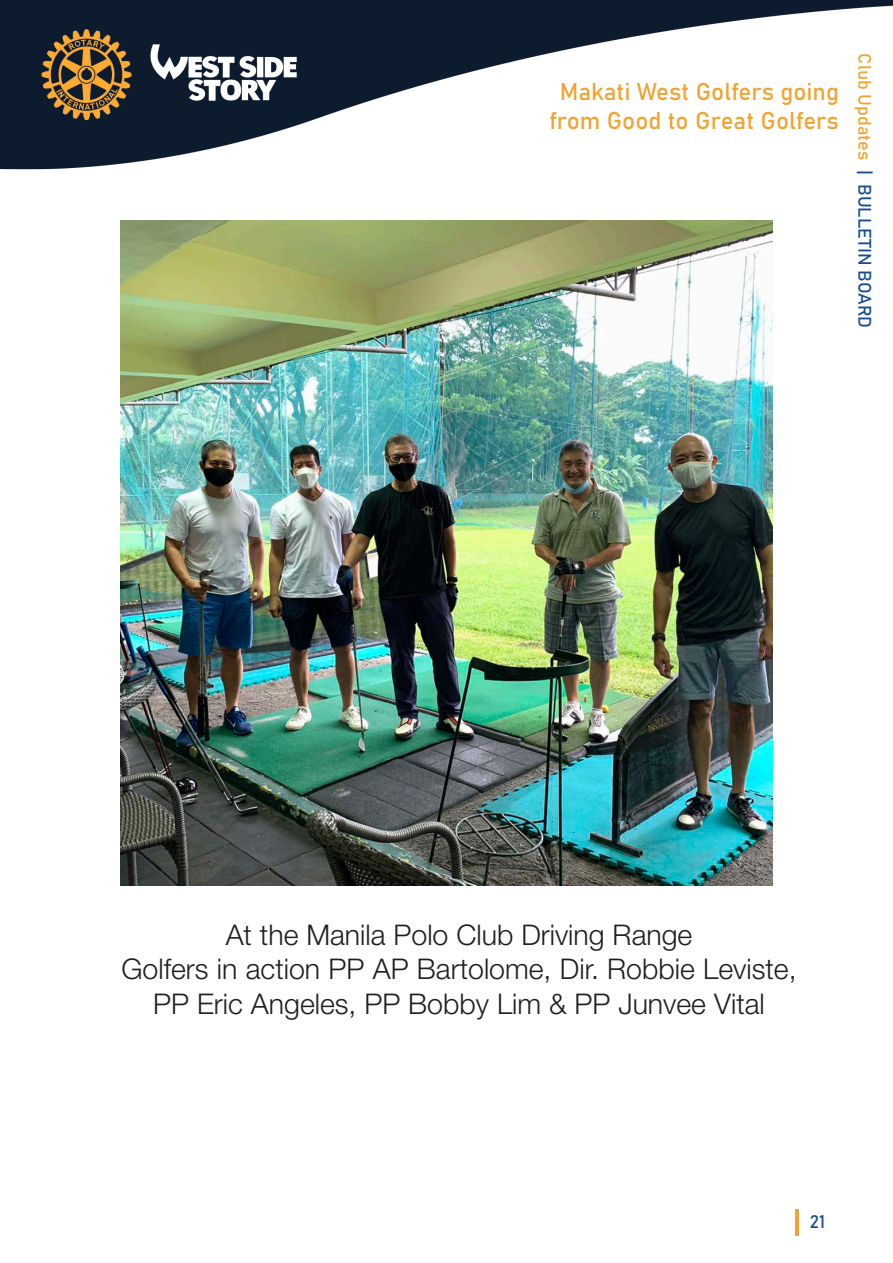
<style>
.page{position:relative;width:893px;height:1263px;background:#fff}
.page>*{position:absolute;margin:0;border:0;box-sizing:border-box;transform-origin:0 0}
.t1{font:300 28.5px/34.5px "Helvetica Neue LT Pro";color:#231f20;text-align:center}
.t2{font:24px/28.8px "Bahnschrift";color:#f1a332;text-align:center}
.t3{font:18px "Bahnschrift";color:#164d8f}
.s1{color:#f1a332}
</style>
<div class="page">
<hr style="left:795px;top:1209px;width:3px;height:26px;background:#f1a332">
<img style="left:0;top:0;width:893px;height:170px">
<img style="left:120px;top:220px;width:652px;height:665px">
<p class="t2" style="left:549px;top:76px;width:291px">Makati West Golfers going from Good to Great Golfers</p>
<p class="t3" style="left:878px;top:53px;width:276px;rotate:90deg"><span class="s1">Club Updates</span> | BULLETIN BOARD</p>
<p class="t1" style="left:226px;top:917px;width:468px">At the Manila Polo Club Driving Range</p>
<p class="t1" style="left:122px;top:951px;width:677px">Golfers in action PP AP Bartolome, Dir. Robbie Leviste,<br>PP Eric Angeles, PP Bobby Lim &amp; PP Junvee Vital</p>
<p class="t3" style="left:810px;top:1208px;width:17px">21</p>
</div>
